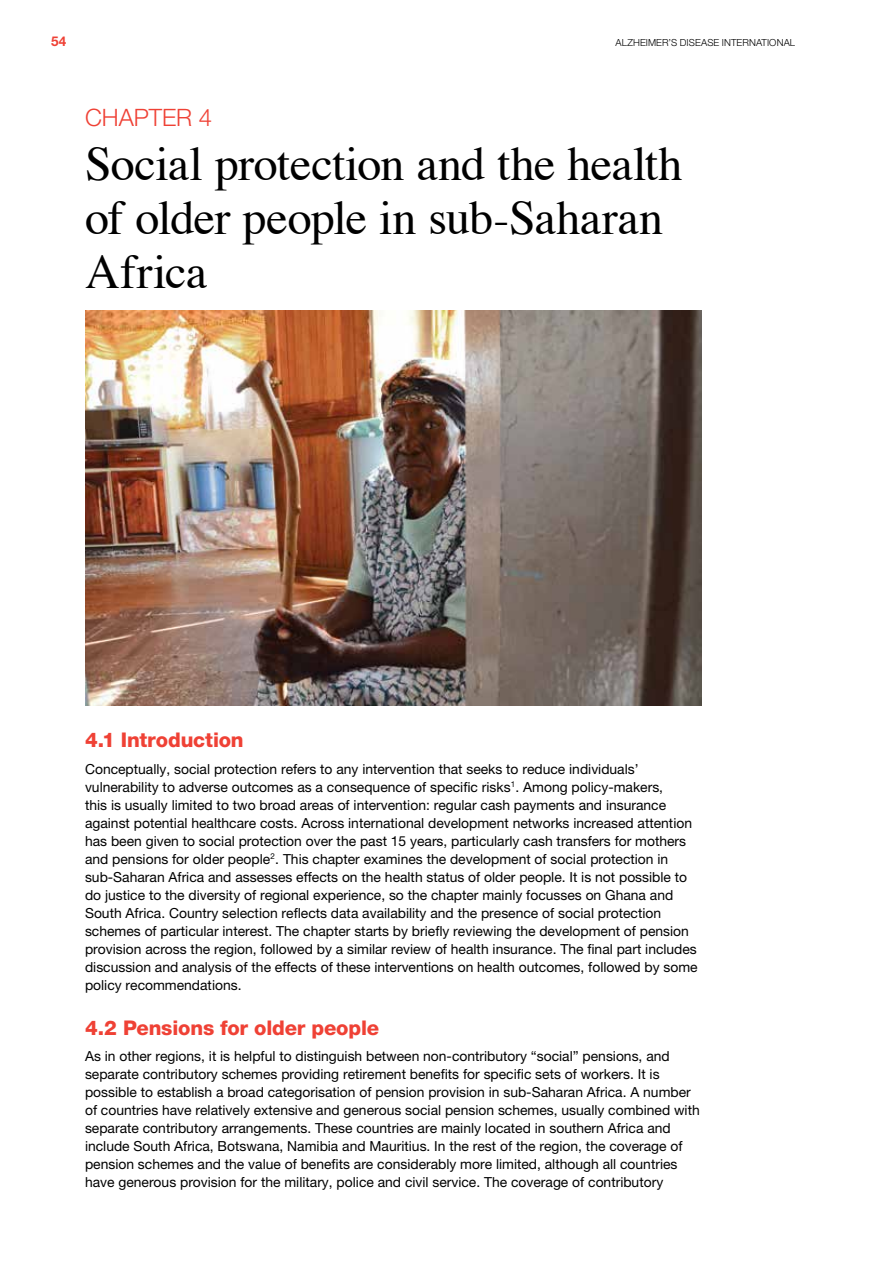
<style>
.page{position:relative;width:893px;height:1263px;background:#fff}
.page>*{position:absolute;margin:0;border:0;box-sizing:border-box;transform-origin:0 0}
.t1{font:48px/54px "Times";letter-spacing:-.015em;color:#000}
.t2{font:300 24px "Helvetica Neue LT Pro";color:#ef4135}
.t3{font:800 20.25px "Helvetica Neue LT Pro";letter-spacing:-.01em;color:#ef4135}
.t4{font:13.8px/18px "Helvetica Neue LT Pro";color:#000}
.t5{font:700 13.5px "Helvetica Neue LT Pro";color:#ef4135}
.t6{font:300 9.75px "Helvetica Neue LT Pro";letter-spacing:.01em;color:#000}
</style>
<div class="page">
<img style="left:85px;top:310px;width:617px;height:396px">
<p class="t5" style="left:51px;top:33px;width:17px">54</p>
<p class="t6" style="left:615px;top:36px;width:181px">ALZHEIMER’S DISEASE INTERNATIONAL</p>
<h2 class="t2" style="left:85px;top:103px;width:129px">CHAPTER 4</h2>
<h1 class="t1" style="left:85px;top:133px;width:599px">Social protection and the health of older people in sub-Saharan<br>Africa</h1>
<h3 class="t3" style="left:85px;top:728px;width:160px">4.1 Introduction</h3>
<p class="t4" style="left:85px;top:759px;width:614px">Conceptually, social protection refers to any intervention that seeks to reduce individuals’ vulnerability to adverse outcomes as a consequence of specific risks<sup>1</sup>. Among policy-makers,<br>this is usually limited to two broad areas of intervention: regular cash payments and insurance against potential healthcare costs. Across international development networks increased attention has been given to social protection over the past 15 years, particularly cash transfers for mothers and pensions for older people<sup>2</sup>. This chapter examines the development of social protection in sub-Saharan Africa and assesses effects on the health status of older people. It is not possible to do justice to the diversity of regional experience, so the chapter mainly focusses on Ghana and South Africa. Country selection reflects data availability and the presence of social protection schemes of particular interest. The chapter starts by briefly reviewing the development of pension provision across the region, followed by a similar review of health insurance. The final part includes discussion and analysis of the effects of these interventions on health outcomes, followed by some policy recommendations.</p>
<h3 class="t3" style="left:85px;top:1016px;width:296px">4.2 Pensions for older people</h3>
<p class="t4" style="left:85px;top:1047px;width:616px">As in other regions, it is helpful to distinguish between non-contributory “social” pensions, and separate contributory schemes providing retirement benefits for specific sets of workers. It is possible to establish a broad categorisation of pension provision in sub-Saharan Africa. A number of countries have relatively extensive and generous social pension schemes, usually combined with separate contributory arrangements. These countries are mainly located in southern Africa and include South Africa, Botswana, Namibia and Mauritius. In the rest of the region, the coverage of pension schemes and the value of benefits are considerably more limited, although all countries have generous provision for the military, police and civil service. The coverage of contributory</p>
</div>
